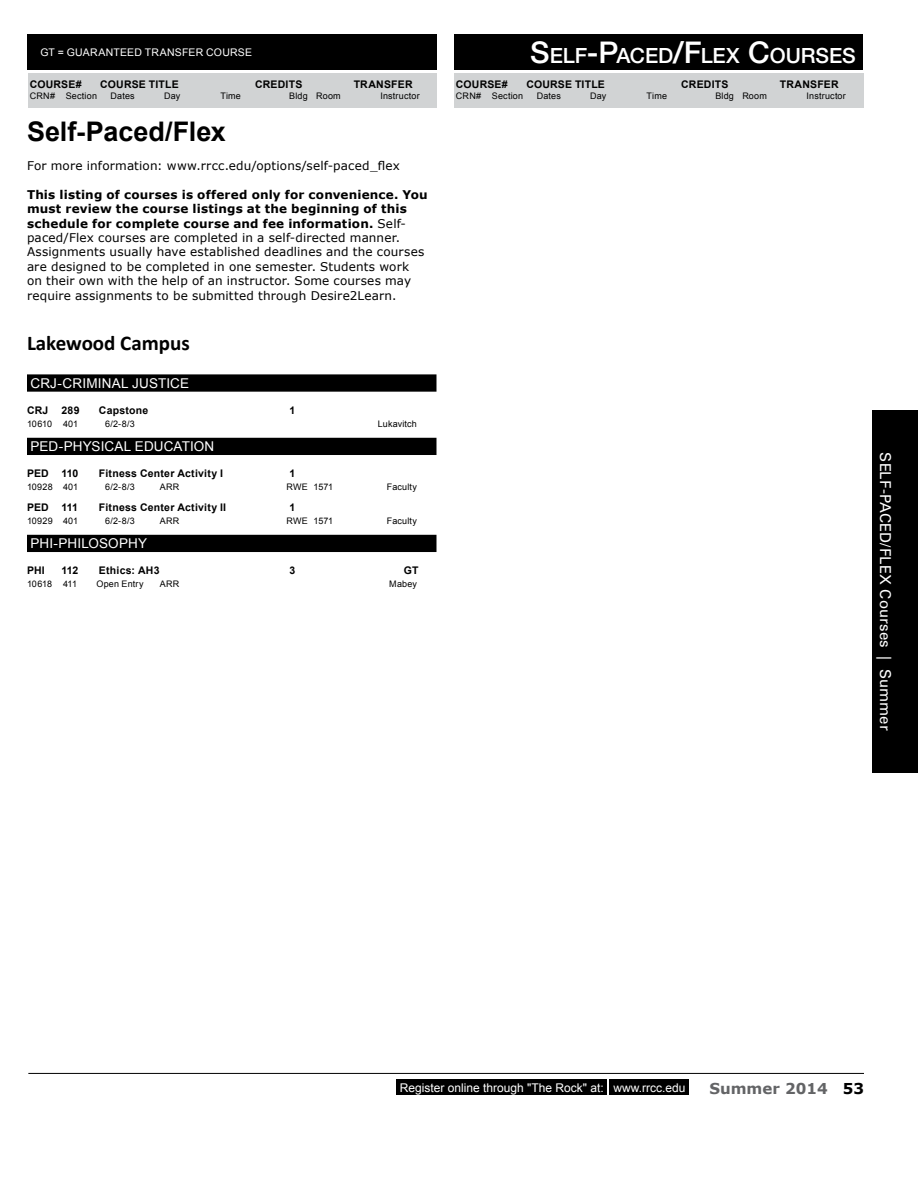
<style>
.page{position:relative;width:918px;height:1188px;background:#fff}
.page>*{position:absolute;margin:0;border:0;box-sizing:border-box;transform-origin:0 0}
.t1{font:700 27px "Arial";color:#000}
.t2{font:500 21px "Helvetica Neue LT Std";color:#fff}
.t3{font:700 21px "Calibri";color:#000}
.t4{font:15px "Univers LT Std";letter-spacing:.005em;color:#fff}
.t5{font:700 15px "Verdana";color:#636466}
.t6{font:13.5px "Arial";letter-spacing:.01em;color:#fff}
.t7{font:12px/14.4px "Verdana";letter-spacing:.015em;color:#000}
.t8{font:12px "Arial";color:#fff}
.t9{font:700 10.5px "Arial";letter-spacing:.02em;color:#000}
.t10{font:10.5px "Arial";letter-spacing:.02em;color:#fff}
.t11{font:9px "Arial";letter-spacing:.02em;color:#000}
.t12{font:9px "Arial";letter-spacing:-.005em;color:#000}
.t13{font:9px "Arial";letter-spacing:-.01em;color:#000}
.s1{font-weight:700}
.s2{font-size:30px}
.s3{color:#000}
</style>
<div class="page">
<div style="left:27px;top:34px;width:409px;height:35px;background:#000"></div>
<hr style="left:28px;top:1073px;width:836px;height:1px;background:#000">
<div style="left:396px;top:1080px;width:211px;height:15px;background:#000"></div>
<div style="left:610px;top:1080px;width:79px;height:15px;background:#000"></div>
<div style="left:28px;top:74px;width:408px;height:34px;background:#d1d3d4"></div>
<div style="left:454px;top:74px;width:410px;height:34px;background:#d1d3d4"></div>
<div style="left:873px;top:410px;width:45px;height:363px;background:#000"></div>
<div style="left:454px;top:34px;width:409px;height:35px;background:#000"></div>
<div style="left:27px;top:374px;width:409px;height:18px;background:#000"></div>
<div style="left:27px;top:438px;width:409px;height:17px;background:#000"></div>
<div style="left:27px;top:535px;width:409px;height:17px;background:#000"></div>
<p class="t10" style="left:40px;top:45px;width:213px">GT = GUARANTEED TRANSFER COURSE</p>
<p class="t9" style="left:30px;top:78px;width:53px">COURSE#</p>
<p class="t9" style="left:100px;top:78px;width:80px">COURSE TITLE</p>
<p class="t9" style="left:255px;top:78px;width:49px">CREDITS</p>
<p class="t9" style="left:354px;top:78px;width:60px">TRANSFER</p>
<p class="t11" style="left:30px;top:90px;width:69px">CRN# Section</p>
<p class="t11" style="left:111px;top:90px;width:26px">Dates</p>
<p class="t11" style="left:164px;top:90px;width:18px">Day</p>
<p class="t11" style="left:220px;top:90px;width:22px">Time</p>
<p class="t11" style="left:289px;top:90px;width:53px">Bldg Room</p>
<p class="t11" style="left:380px;top:90px;width:41px">Instructor</p>
<p class="t1" style="left:27px;top:114px;width:200px">Self-Paced/Flex</p>
<p class="t7" style="left:27px;top:158px;width:375px">For more information: www.rrcc.edu/options/self-paced_flex</p>
<p class="t7" style="left:27px;top:187px;width:402px"><span class="s1">This listing of courses is offered only for convenience. You must review the course listings at the beginning of this schedule for complete course and fee information.</span> Self&shy;paced/Flex courses are completed in a self-directed manner.<br>Assignments usually have established deadlines and the courses are designed to be completed in one semester. Students work<br>on their own with the help of an instructor. Some courses may require assignments to be submitted through Desire2Learn.</p>
<p class="t3" style="left:27px;top:330px;width:164px">Lakewood Campus</p>
<p class="t6" style="left:31px;top:374px;width:160px">CRJ-CRIMINAL JUSTICE</p>
<p class="t9" style="left:27px;top:403px;width:23px">CRJ</p>
<p class="t9" style="left:61px;top:403px;width:20px">289</p>
<p class="t9" style="left:99px;top:403px;width:51px">Capstone</p>
<p class="t9" style="left:290px;top:403px;width:7px">1</p>
<p class="t12" style="left:27px;top:418px;width:53px">10610 401</p>
<p class="t11" style="left:105px;top:418px;width:31px">6/2-8/3</p>
<p class="t11" style="left:378px;top:418px;width:41px">Lukavitch</p>
<p class="t6" style="left:31px;top:438px;width:185px">PED-PHYSICAL EDUCATION</p>
<p class="t9" style="left:27px;top:467px;width:53px">PED 110</p>
<p class="t9" style="left:99px;top:467px;width:126px">Fitness Center Activity I</p>
<p class="t9" style="left:290px;top:467px;width:7px">1</p>
<p class="t11" style="left:27px;top:481px;width:53px">10928 401</p>
<p class="t11" style="left:105px;top:481px;width:31px">6/2-8/3</p>
<p class="t11" style="left:160px;top:481px;width:21px">ARR</p>
<p class="t11" style="left:286px;top:481px;width:48px">RWE 1571</p>
<p class="t11" style="left:387px;top:481px;width:32px">Faculty</p>
<p class="t9" style="left:27px;top:500px;width:52px">PED 111</p>
<p class="t9" style="left:99px;top:500px;width:129px">Fitness Center Activity II</p>
<p class="t9" style="left:290px;top:500px;width:7px">1</p>
<p class="t11" style="left:27px;top:515px;width:53px">10929 401</p>
<p class="t11" style="left:105px;top:515px;width:31px">6/2-8/3</p>
<p class="t11" style="left:160px;top:515px;width:21px">ARR</p>
<p class="t11" style="left:286px;top:515px;width:48px">RWE 1571</p>
<p class="t11" style="left:387px;top:515px;width:32px">Faculty</p>
<p class="t6" style="left:31px;top:535px;width:118px">PHI-PHILOSOPHY</p>
<p class="t9" style="left:27px;top:564px;width:19px">PHI</p>
<p class="t9" style="left:62px;top:564px;width:18px">112</p>
<p class="t9" style="left:99px;top:564px;width:62px">Ethics: AH3</p>
<p class="t9" style="left:290px;top:564px;width:7px">3</p>
<p class="t9" style="left:404px;top:564px;width:16px">GT</p>
<p class="t13" style="left:27px;top:578px;width:52px">10618 411</p>
<p class="t11" style="left:96px;top:578px;width:49px">Open Entry</p>
<p class="t11" style="left:160px;top:578px;width:21px">ARR</p>
<p class="t11" style="left:389px;top:578px;width:29px">Mabey</p>
<h2 class="t2" style="left:530px;top:43px;width:326px"><span class="s2">S</span>ELF<span class="s2">-P</span>ACED<span class="s2">/F</span>LEX <span class="s2">C</span>OURSES</h2>
<p class="t9" style="left:456px;top:78px;width:53px">COURSE#</p>
<p class="t9" style="left:526px;top:78px;width:80px">COURSE TITLE</p>
<p class="t9" style="left:681px;top:78px;width:49px">CREDITS</p>
<p class="t9" style="left:780px;top:78px;width:60px">TRANSFER</p>
<p class="t11" style="left:456px;top:90px;width:69px">CRN# Section</p>
<p class="t11" style="left:537px;top:90px;width:26px">Dates</p>
<p class="t11" style="left:590px;top:90px;width:18px">Day</p>
<p class="t11" style="left:647px;top:90px;width:22px">Time</p>
<p class="t11" style="left:715px;top:90px;width:53px">Bldg Room</p>
<p class="t11" style="left:807px;top:90px;width:41px">Instructor</p>
<p class="t4" style="left:894px;top:452px;width:280px;rotate:90deg">SELF-PACED/FLEX Courses | Summer</p>
<p class="t8" style="left:400px;top:1080px;width:287px">Register online through "The Rock" at: www.rrcc.edu</p>
<p class="t5" style="left:709px;top:1078px;width:156px">Summer 2014 <span class="s3">53</span></p>
</div>
